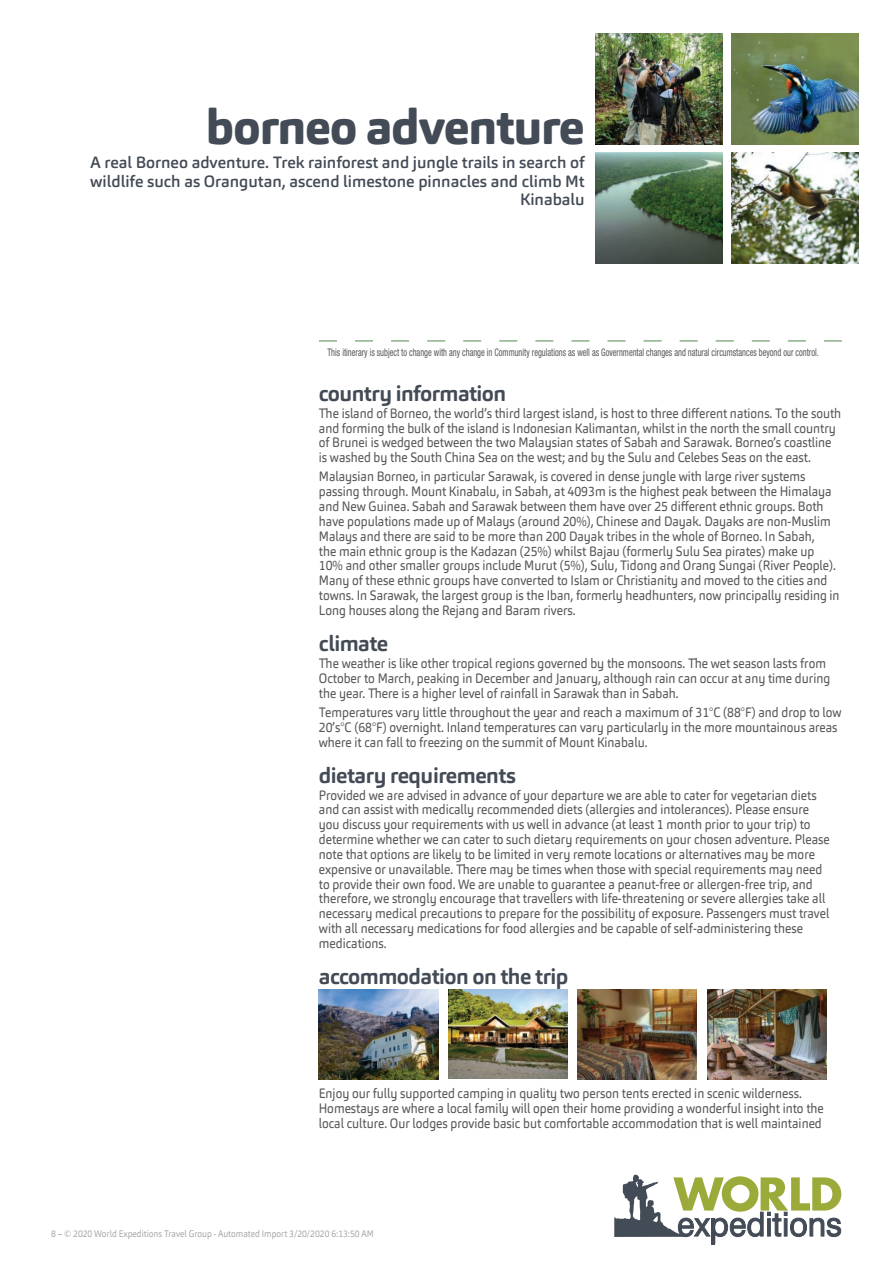
<style>
.page{position:relative;width:893px;height:1263px;background:#fff}
.page>*{position:absolute;margin:0;border:0;box-sizing:border-box;transform-origin:0 0}
.t1{font:800 48.6px "Carnas";letter-spacing:-.025em;color:#434b56}
.t2{font:700 21.6px "Carnas";letter-spacing:-.025em;color:#434b56}
.t3{font:500 16.2px/18.9px "Carnas";color:#434b56;text-align:right}
.t4{font:13.5px/14.9px "Carnas";color:#57585a;scale:.9 1}
.t5{font:condensed 10.5px "Helvetica Neue LT Std";color:#57585a;scale:.8 1}
.t6{font:9.45px "Carnas";color:#a8a9ad;scale:.9 1}
</style>
<div class="page">
<svg style="left:319px;top:341px;width:523px;height:1px"></svg>
<img style="left:319px;top:990px;width:119px;height:89px">
<img style="left:448px;top:990px;width:120px;height:89px">
<img style="left:578px;top:990px;width:119px;height:89px">
<img style="left:707px;top:990px;width:119px;height:89px">
<svg style="left:614px;top:1174px;width:228px;height:71px"></svg>
<img style="left:595px;top:34px;width:128px;height:110px">
<img style="left:731px;top:34px;width:128px;height:110px">
<img style="left:595px;top:153px;width:128px;height:110px">
<img style="left:731px;top:153px;width:128px;height:110px">
<h1 class="t1" style="left:206px;top:96px;width:380px">borneo adventure</h1>
<p class="t3" style="left:90px;top:152px;width:496px">A real Borneo adventure. Trek rainforest and jungle trails in search of wildlife such as Orangutan, ascend limestone pinnacles and climb Mt<br>Kinabalu</p>
<p class="t5" style="left:327px;top:346px;width:616px">This itinerary is subject to change with any change in Community regulations as well as Governmental changes and natural circumstances beyond our control.</p>
<h2 class="t2" style="left:319px;top:379px;width:189px">country information</h2>
<p class="t4" style="left:319px;top:405px;width:582px">The island of Borneo, the world’s third largest island, is host to three different nations. To the south and forming the bulk of the island is Indonesian Kalimantan, whilst in the north the small country of Brunei is wedged between the two Malaysian states of Sabah and Sarawak. Borneo’s coastline is washed by the South China Sea on the west; and by the Sulu and Celebes Seas on the east.</p>
<p class="t4" style="left:319px;top:469px;width:580px">Malaysian Borneo, in particular Sarawak, is covered in dense jungle with large river systems passing through. Mount Kinabalu, in Sabah, at 4093m is the highest peak between the Himalaya and New Guinea. Sabah and Sarawak between them have over 25 different ethnic groups. Both have populations made up of Malays (around 20%), Chinese and Dayak. Dayaks are non‑Muslim Malays and there are said to be more than 200 Dayak tribes in the whole of Borneo. In Sabah,<br>the main ethnic group is the Kadazan (25%) whilst Bajau (formerly Sulu Sea pirates) make up 10% and other smaller groups include Murut (5%), Sulu, Tidong and Orang Sungai (River People).<br>Many of these ethnic groups have converted to Islam or Christianity and moved to the cities and towns. In Sarawak, the largest group is the Iban, formerly headhunters, now principally residing in Long houses along the Rejang and Baram rivers.</p>
<h2 class="t2" style="left:319px;top:630px;width:71px">climate</h2>
<p class="t4" style="left:319px;top:656px;width:570px">The weather is like other tropical regions governed by the monsoons. The wet season lasts from<br>October to March, peaking in December and January, although rain can occur at any time during the year. There is a higher level of rainfall in Sarawak than in Sabah.</p>
<p class="t4" style="left:319px;top:705px;width:582px">Temperatures vary little throughout the year and reach a maximum of 31°C (88°F) and drop to low<br>20’s°C (68°F) overnight. Inland temperatures can vary particularly in the more mountainous areas where it can fall to freezing on the summit of Mount Kinabalu.</p>
<h2 class="t2" style="left:319px;top:761px;width:198px">dietary requirements</h2>
<p class="t4" style="left:319px;top:787px;width:569px">Provided we are advised in advance of your departure we are able to cater for vegetarian diets and can assist with medically recommended diets (allergies and intolerances). Please ensure you discuss your requirements with us well in advance (at least 1 month prior to your trip) to determine whether we can cater to such dietary requirements on your chosen adventure. Please note that options are likely to be limited in very remote locations or alternatives may be more expensive or unavailable. There may be times when those with special requirements may need to provide their own food. We are unable to guarantee a peanut‑free or allergen‑free trip, and therefore, we strongly encourage that travellers with life‑threatening or severe allergies take all necessary medical precautions to prepare for the possibility of exposure. Passengers must travel with all necessary medications for food allergies and be capable of self‑administering these medications.</p>
<h2 class="t2" style="left:319px;top:963px;width:251px">accommodation on the trip</h2>
<p class="t4" style="left:319px;top:1086px;width:562px">Enjoy our fully supported camping in quality two person tents erected in scenic wilderness.<br>Homestays are where a local family will open their home providing a wonderful insight into the local culture. Our lodges provide basic but comfortable accommodation that is well maintained</p>
<p class="t6" style="left:51px;top:1227px;width:360px">8 – © 2020 World Expeditions Travel Group - Automated Import 3/20/2020 6:13:50 AM</p>
</div>
